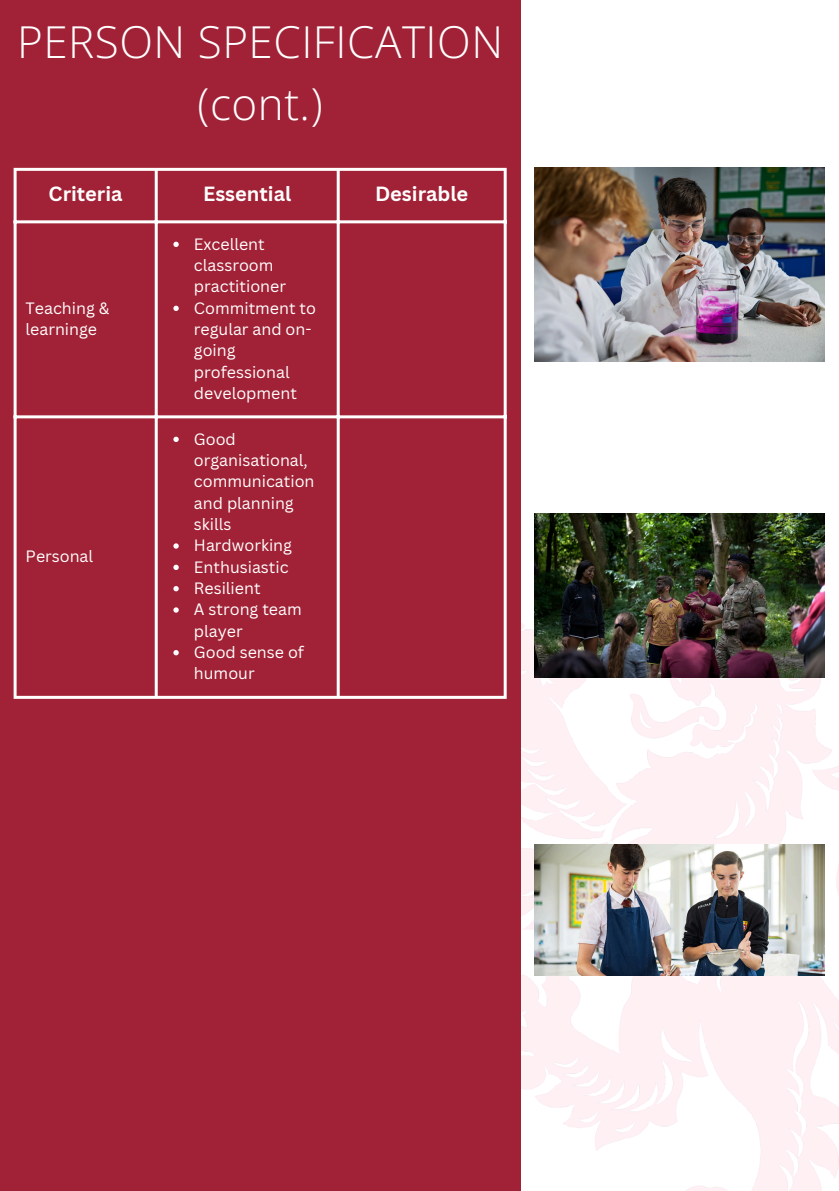
<style>
.page{position:relative;width:839px;height:1191px;background:#fff}
.page>*{position:absolute;margin:0;border:0;box-sizing:border-box;transform-origin:0 0}
.t1{font:300 44px/61.6px "Open Sans";letter-spacing:.01em;color:#fff;text-align:center}
.t2{font:700 20px "Canva Sans";color:#fff}
.t3{font:16px/21.4px "Canva Sans";color:#fff}
</style>
<div class="page">
<img style="left:520px;top:613px;width:318px;height:578px">
<div style="left:0;top:0;width:520px;height:1191px;background:#a12236"></div>
<svg style="left:173px;top:242px;width:6px;height:5px"></svg>
<svg style="left:173px;top:306px;width:6px;height:5px"></svg>
<svg style="left:173px;top:437px;width:6px;height:5px"></svg>
<svg style="left:173px;top:543px;width:6px;height:6px"></svg>
<svg style="left:173px;top:565px;width:6px;height:5px"></svg>
<svg style="left:173px;top:586px;width:6px;height:5px"></svg>
<svg style="left:173px;top:607px;width:6px;height:6px"></svg>
<svg style="left:173px;top:650px;width:6px;height:5px"></svg>
<hr style="left:14px;top:171px;width:3px;height:525px;background:#fff">
<hr style="left:155px;top:171px;width:3px;height:525px;background:#fff">
<hr style="left:337px;top:171px;width:3px;height:525px;background:#fff">
<hr style="left:503px;top:171px;width:3px;height:525px;background:#fff">
<hr style="left:14px;top:168px;width:492px;height:3px;background:#fff">
<hr style="left:14px;top:220px;width:492px;height:3px;background:#fff">
<hr style="left:14px;top:415px;width:492px;height:3px;background:#fff">
<hr style="left:14px;top:696px;width:492px;height:3px;background:#fff">
<img style="left:534px;top:168px;width:290px;height:193px">
<img style="left:534px;top:514px;width:290px;height:163px">
<img style="left:534px;top:845px;width:290px;height:130px">
<p class="t1" style="left:17px;top:11px;width:487px">PERSON SPECIFICATION (cont.)</p>
<p class="t2" style="left:49px;top:180px;width:75px">Criteria</p>
<p class="t2" style="left:203px;top:180px;width:90px">Essential</p>
<p class="t2" style="left:375px;top:180px;width:95px">Desirable</p>
<p class="t3" style="left:26px;top:297px;width:85px">Teaching &amp; learninge</p>
<p class="t3" style="left:26px;top:545px;width:69px">Personal</p>
<p class="t3" style="left:194px;top:233px;width:94px">Excellent classroom practitioner</p>
<p class="t3" style="left:194px;top:297px;width:123px">Commitment to regular and on&shy;going professional development</p>
<p class="t3" style="left:194px;top:428px;width:122px">Good organisational, communication and planning skills</p>
<p class="t3" style="left:194px;top:534px;width:100px">Hardworking</p>
<p class="t3" style="left:194px;top:556px;width:96px">Enthusiastic</p>
<p class="t3" style="left:194px;top:577px;width:68px">Resilient</p>
<p class="t3" style="left:194px;top:598px;width:109px">A strong team player</p>
<p class="t3" style="left:194px;top:641px;width:112px">Good sense of humour</p>
</div>
